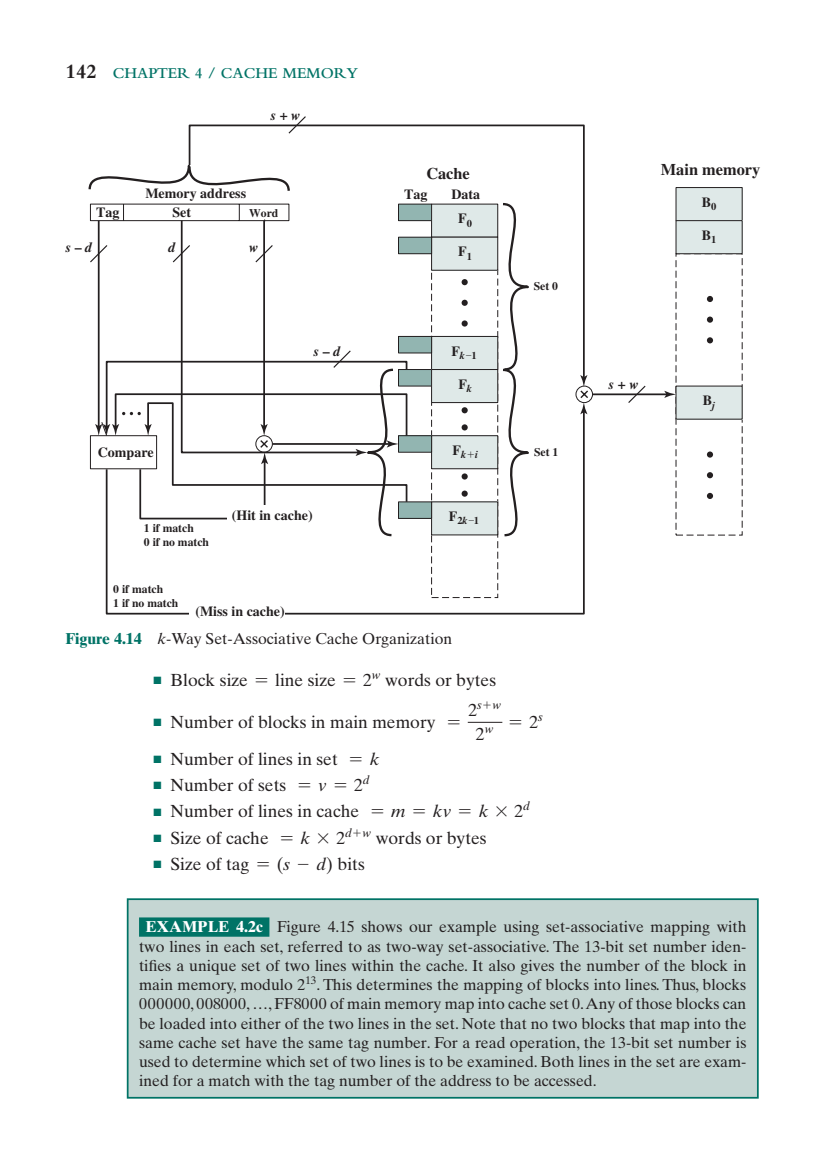
<style>
.page{position:relative;width:823px;height:1171px;background:#fff}
.page>*{position:absolute;margin:0;border:0;box-sizing:border-box;transform-origin:0 0}
.t1{font:17.5px "Times Ten LT Std";color:#231f20}
.t2{font:700 16.28px "Times LT Std";color:#231f20}
.t3{font:15.75px/19.2px "Times Ten LT Std";color:#231f20;text-align:justify}
.t4{font:600 15.75px "Bembo Std";color:#007366}
.t5{font:700 14px "Times LT Std";color:#231f20}
.t6{font:italic 700 14px "Times LT Std";color:#231f20}
.t7{font:italic 12.25px "Times Ten LT Std";color:#231f20}
.t8{font:700 11.72px/14px "Times LT Std";color:#231f20}
.t9{font:700 10.5px "Times LT Std";color:#231f20}
.t10{font:italic 700 10.5px "Times LT Std";color:#231f20}
.s1{font-weight:700;font-size:21px;color:#231f20}
.s2{font-style:normal}
.s3{font-style:italic}
.s4{font-weight:700;color:#007366}
.s5{color:#007366}
.s6{font-family:"Pearson MATHPRO08"}
.s7{font-style:normal;font-size:17.5px}
.s8{font-family:"Pearson MATHPRO02";font-style:normal}
.s9{font-style:italic;font-size:12.25px}
.s10{font-family:"Pearson MATHPRO02"}
.s11{font-weight:700;color:#fff}
</style>
<div class="page">
<hr style="left:468px;top:722px;width:34px;height:1px;background:#231f20">
<svg style="left:589px;top:253px;width:154px;height:283px"></svg>
<div style="left:676px;top:187px;width:66px;height:34px;background:#dfe9e8"></div>
<div style="left:675px;top:187px;width:67px;height:34px;border:1px solid #231f20"></div>
<div style="left:575px;top:385px;width:18px;height:18px;border:1px solid #231f20;border-radius:50%"></div>
<svg style="left:188px;top:124px;width:397px;height:225px"></svg>
<svg style="left:105px;top:522px;width:480px;height:93px"></svg>
<svg style="left:287px;top:116px;width:20px;height:19px"></svg>
<hr style="left:592px;top:393px;width:76px;height:2px;background:#231f20">
<svg style="left:664px;top:391px;width:11px;height:7px"></svg>
<svg style="left:627px;top:384px;width:20px;height:20px"></svg>
<div style="left:676px;top:221px;width:66px;height:33px;background:#dfe9e8"></div>
<div style="left:675px;top:220px;width:67px;height:34px;border:1px solid #231f20"></div>
<div style="left:676px;top:386px;width:66px;height:33px;background:#dfe9e8"></div>
<svg style="left:88px;top:155px;width:453px;height:382px"></svg>
<svg style="left:707px;top:493px;width:6px;height:6px"></svg>
<svg style="left:707px;top:472px;width:6px;height:6px"></svg>
<svg style="left:707px;top:451px;width:6px;height:6px"></svg>
<div style="left:461px;top:320px;width:7px;height:6px;background:#231f20;border-radius:50%"></div>
<div style="left:461px;top:300px;width:7px;height:6px;background:#231f20;border-radius:50%"></div>
<div style="left:461px;top:279px;width:7px;height:6px;background:#231f20;border-radius:50%"></div>
<svg style="left:707px;top:337px;width:6px;height:6px"></svg>
<div style="left:707px;top:316px;width:6px;height:7px;background:#231f20;border-radius:50%"></div>
<svg style="left:707px;top:296px;width:6px;height:6px"></svg>
<div style="left:190px;top:606px;width:95px;height:14px;background:#fff"></div>
<div style="left:128px;top:899px;width:630px;height:198px;background:#c5d6d3"></div>
<div style="left:139px;top:917px;width:130px;height:19px;background:#007366"></div>
<div style="left:127px;top:898px;width:632px;height:200px;border:2px solid #007366"></div>
<svg style="left:95px;top:349px;width:494px;height:173px"></svg>
<p class="t4" style="left:66px;top:65px;width:95px"><span class="s1">142</span> CHAPTER</p>
<p class="t4" style="left:195px;top:65px;width:51px">4 / CACH</p>
<p class="t4" style="left:268px;top:65px;width:91px">E MEMORY</p>
<p class="t6" style="left:271px;top:107px;width:31px">s <span class="s2">+</span> w</p>
<p class="t5" style="left:145px;top:185px;width:102px">Memory address</p>
<p class="t5" style="left:96px;top:203px;width:25px">Tag</p>
<p class="t5" style="left:172px;top:203px;width:20px">Set</p>
<p class="t8" style="left:249px;top:206px;width:31px">Word</p>
<p class="t6" style="left:66px;top:239px;width:28px">s <span class="s2">–</span> d</p>
<p class="t6" style="left:169px;top:239px;width:9px">d</p>
<p class="t6" style="left:249px;top:239px;width:11px">w</p>
<p class="t5" style="left:98px;top:443px;width:57px">Compare</p>
<p class="t6" style="left:314px;top:343px;width:28px">s <span class="s2">–</span> d</p>
<p class="t2" style="left:426px;top:164px;width:45px">Cache</p>
<p class="t5" style="left:458px;top:210px;width:15px">F<sub>0</sub></p>
<p class="t5" style="left:404px;top:186px;width:25px">Tag</p>
<p class="t5" style="left:451px;top:186px;width:30px">Data</p>
<p class="t5" style="left:458px;top:243px;width:15px">F<sub>1</sub></p>
<p class="t5" style="left:451px;top:342px;width:27px">F<sub>k</sub> <sub>1</sub></p>
<p class="t5" style="left:458px;top:375px;width:15px">F<sub>k</sub></p>
<p class="t10" style="left:452px;top:448px;width:27px"><sup>F</sup>k i</p>
<p class="t5" style="left:232px;top:507px;width:82px">(Hit in cache)</p>
<p class="t9" style="left:449px;top:514px;width:32px"><sup>F</sup>2<span class="s3">k</span> 1</p>
<p class="t8" style="left:144px;top:521px;width:67px">1 if match<br>0 if no match</p>
<p class="t8" style="left:113px;top:582px;width:67px">0 if match<br>1 if no match</p>
<p class="t5" style="left:195px;top:603px;width:91px">(Miss in cache)</p>
<p class="t3" style="left:66px;top:629px;width:388px"><span class="s4">Figure 4.14</span> -<span class="s3">k</span>-Way Set-Associative Cache Organization</p>
<p class="t8" style="left:534px;top:279px;width:26px">Set 0</p>
<p class="t8" style="left:534px;top:445px;width:26px">Set 1</p>
<p class="t1" style="left:153px;top:670px;width:345px"><span class="s5">■</span> Block size <span class="s6">=</span> line size <span class="s6">=</span> 2<sup>w</sup> words or bytes</p>
<p class="t1" style="left:153px;top:712px;width:308px"><span class="s5">■</span> Number of blocks in main memory <span class="s6">=</span></p>
<p class="t7" style="left:468px;top:697px;width:34px"><span class="s7">2</span>s<span class="s8">+</span>w</p>
<p class="t1" style="left:476px;top:718px;width:68px">2<span class="s9">w</span> <sup>=</sup> 2<sup>s</sup></p>
<p class="t1" style="left:153px;top:748px;width:228px"><span class="s5">■</span> Number of lines in set <span class="s6">=</span> <span class="s3">k</span></p>
<p class="t1" style="left:153px;top:775px;width:218px"><span class="s5">■</span> Number of sets <span class="s6">=</span> <span class="s3">v</span> <span class="s6">=</span> 2<sup>d</sup></p>
<p class="t1" style="left:153px;top:801px;width:378px"><span class="s5">■</span> Number of lines in cache <span class="s6">=</span> <span class="s3">m</span> <span class="s6">=</span> <span class="s3">kv</span> <span class="s6">=</span> <span class="s3">k</span> <span class="s10">*</span> 2<sup>d</sup></p>
<p class="t1" style="left:153px;top:827px;width:335px"><span class="s5">■</span> Size of cache <span class="s6">=</span> <span class="s3">k</span> <span class="s10">*</span> 2<sup>d</sup><sup>+</sup><sup>w</sup> words or bytes</p>
<p class="t1" style="left:153px;top:853px;width:213px"><span class="s5">■</span> Size of tag <span class="s6">=</span> (<span class="s3">s</span> <span class="s10">-</span> <span class="s3">d</span>) bits</p>
<p class="t2" style="left:661px;top:160px;width:101px">Main memory</p>
<p class="t5" style="left:702px;top:193px;width:16px">B<sub>0</sub></p>
<p class="t5" style="left:702px;top:227px;width:16px">B<sub>1</sub></p>
<p class="t6" style="left:609px;top:376px;width:31px">s <span class="s2">+</span> w</p>
<p class="t5" style="left:703px;top:392px;width:14px">B<sub>j</sub></p>
<p class="t3" style="left:139px;top:917px;width:609px;text-indent:7px"><span class="s11">EXAMPLE 4.2c</span> Figure 4.15 shows our example using set-associative mapping with two lines in each set, referred to as two-way set-associative. The 13-bit set number iden&shy;tifies a unique set of two lines within the cache. It also gives the number of the block in main memory, modulo 2<sup>13</sup>. This determines the mapping of blocks into lines. Thus, blocks 000000, 008000, …, FF8000 of main memory map into cache set 0. Any of those blocks can be loaded into either of the two lines in the set. Note that no two blocks that map into the same cache set have the same tag number. For a read operation, the 13-bit set number is used to determine which set of two lines is to be examined. Both lines in the set are exam&shy;ined for a match with the tag number of the address to be accessed.</p>
</div>
